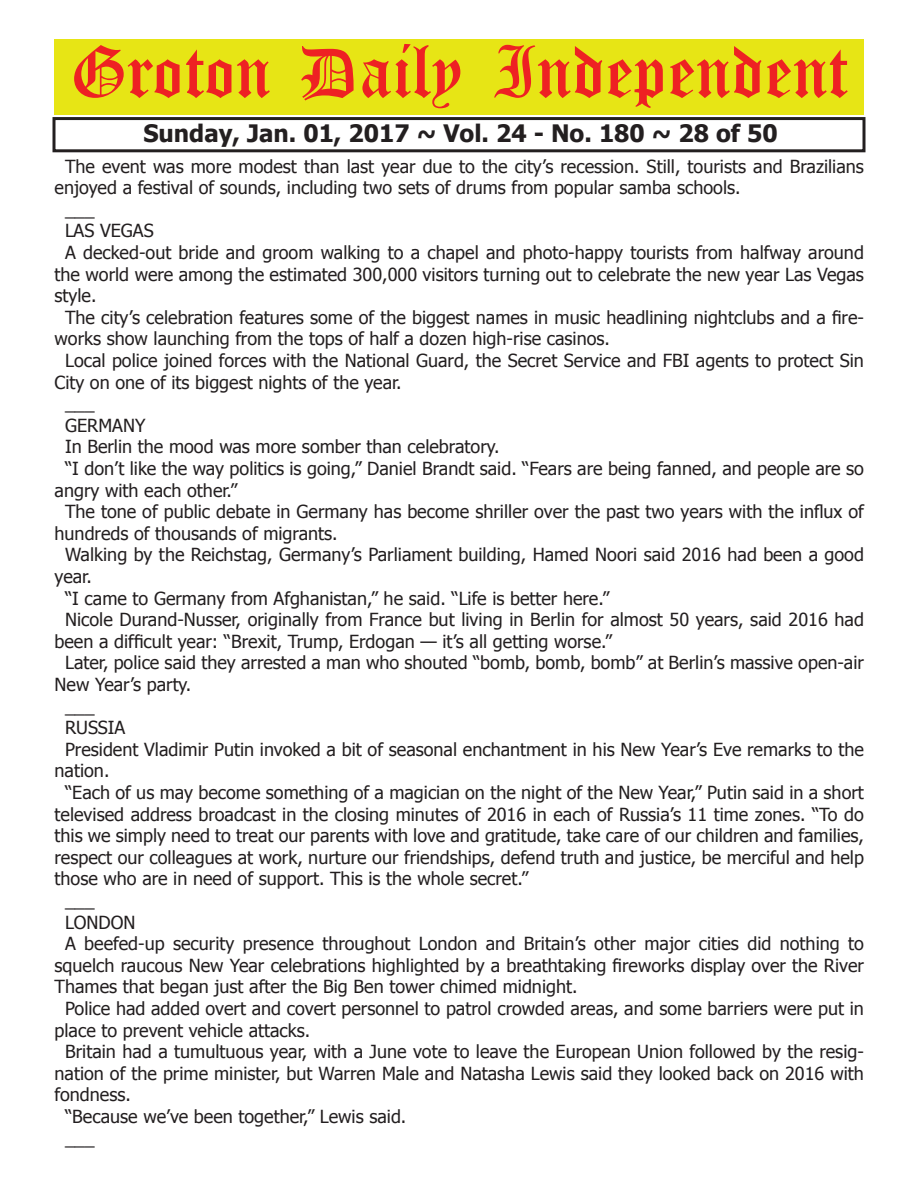
<style>
.page{position:relative;width:918px;height:1188px;background:#fff}
.page>*{position:absolute;margin:0;border:0;box-sizing:border-box;transform-origin:0 0}
.t1{font:54px "Old English Five";color:#ee2123}
.t2{font:700 24px "Tahoma";color:#231f20}
.t3{font:18px "Tahoma";color:#231f20}
</style>
<div class="page">
<div style="left:52px;top:117px;width:814px;height:35px;border:3px solid #231f20"></div>
<div style="left:54px;top:40px;width:810px;height:75px;background:#e7e515"></div>
<h1 class="t1" style="left:70px;top:47px;width:779px">Groton Daily Independent</h1>
<h2 class="t2" style="left:143px;top:116px;width:636px">Sunday, Jan. 01, 2017 ~ Vol. 24 - No. 180 ~ 28 of 50</h2>
<p class="t3" style="left:65px;top:154px;width:800px">The event was more modest than last year due to the city’s recession. Still, tourists and Brazilians</p>
<p class="t3" style="left:55px;top:176px;width:688px">enjoyed a festival of sounds, including two sets of drums from popular samba schools.</p>
<p class="t3" style="left:65px;top:197px;width:31px">___</p>
<p class="t3" style="left:65px;top:219px;width:90px">LAS VEGAS</p>
<p class="t3" style="left:65px;top:240px;width:800px">A decked-out bride and groom walking to a chapel and photo-happy tourists from halfway around</p>
<p class="t3" style="left:55px;top:262px;width:811px">the world were among the estimated 300,000 visitors turning out to celebrate the new year Las Vegas</p>
<p class="t3" style="left:55px;top:284px;width:43px">style.</p>
<p class="t3" style="left:65px;top:305px;width:800px">The city’s celebration features some of the biggest names in music headlining nightclubs and a fire-</p>
<p class="t3" style="left:55px;top:327px;width:557px">works show launching from the tops of half a dozen high-rise casinos.</p>
<p class="t3" style="left:65px;top:348px;width:800px">Local police joined forces with the National Guard, the Secret Service and FBI agents to protect Sin</p>
<p class="t3" style="left:55px;top:370px;width:349px">City on one of its biggest nights of the year.</p>
<p class="t3" style="left:65px;top:392px;width:31px">___</p>
<p class="t3" style="left:65px;top:413px;width:82px">GERMANY</p>
<p class="t3" style="left:65px;top:435px;width:436px">In Berlin the mood was more somber than celebratory.</p>
<p class="t3" style="left:65px;top:456px;width:800px">“I don’t like the way politics is going,” Daniel Brandt said. “Fears are being fanned, and people are so</p>
<p class="t3" style="left:55px;top:478px;width:184px">angry with each other.”</p>
<p class="t3" style="left:65px;top:500px;width:800px">The tone of public debate in Germany has become shriller over the past two years with the influx of</p>
<p class="t3" style="left:55px;top:521px;width:285px">hundreds of thousands of migrants.</p>
<p class="t3" style="left:65px;top:543px;width:800px">Walking by the Reichstag, Germany’s Parliament building, Hamed Noori said 2016 had been a good</p>
<p class="t3" style="left:55px;top:564px;width:39px">year.</p>
<p class="t3" style="left:65px;top:586px;width:546px">“I came to Germany from Afghanistan,” he said. “Life is better here.”</p>
<p class="t3" style="left:65px;top:608px;width:800px">Nicole Durand-Nusser, originally from France but living in Berlin for almost 50 years, said 2016 had</p>
<p class="t3" style="left:55px;top:629px;width:559px">been a difficult year: “Brexit, Trump, Erdogan — it’s all getting worse.”</p>
<p class="t3" style="left:65px;top:651px;width:800px">Later, police said they arrested a man who shouted “bomb, bomb, bomb” at Berlin’s massive open-air</p>
<p class="t3" style="left:55px;top:672px;width:138px">New Year’s party.</p>
<p class="t3" style="left:65px;top:694px;width:31px">___</p>
<p class="t3" style="left:65px;top:716px;width:62px">RUSSIA</p>
<p class="t3" style="left:65px;top:737px;width:800px">President Vladimir Putin invoked a bit of seasonal enchantment in his New Year’s Eve remarks to the</p>
<p class="t3" style="left:55px;top:759px;width:56px">nation.</p>
<p class="t3" style="left:65px;top:780px;width:800px">“Each of us may become something of a magician on the night of the New Year,” Putin said in a short</p>
<p class="t3" style="left:55px;top:802px;width:811px">televised address broadcast in the closing minutes of 2016 in each of Russia’s 11 time zones. “To do</p>
<p class="t3" style="left:55px;top:824px;width:811px">this we simply need to treat our parents with love and gratitude, take care of our children and families,</p>
<p class="t3" style="left:55px;top:845px;width:811px">respect our colleagues at work, nurture our friendships, defend truth and justice, be merciful and help</p>
<p class="t3" style="left:55px;top:867px;width:475px">those who are in need of support. This is the whole secret.”</p>
<p class="t3" style="left:65px;top:888px;width:31px">___</p>
<p class="t3" style="left:65px;top:910px;width:72px">LONDON</p>
<p class="t3" style="left:65px;top:932px;width:800px">A beefed-up security presence throughout London and Britain’s other major cities did nothing to</p>
<p class="t3" style="left:55px;top:953px;width:811px">squelch raucous New Year celebrations highlighted by a breathtaking fireworks display over the River</p>
<p class="t3" style="left:55px;top:975px;width:525px">Thames that began just after the Big Ben tower chimed midnight.</p>
<p class="t3" style="left:65px;top:996px;width:800px">Police had added overt and covert personnel to patrol crowded areas, and some barriers were put in</p>
<p class="t3" style="left:55px;top:1018px;width:257px">place to prevent vehicle attacks.</p>
<p class="t3" style="left:65px;top:1040px;width:800px">Britain had a tumultuous year, with a June vote to leave the European Union followed by the resig-</p>
<p class="t3" style="left:55px;top:1061px;width:811px">nation of the prime minister, but Warren Male and Natasha Lewis said they looked back on 2016 with</p>
<p class="t3" style="left:55px;top:1083px;width:78px">fondness.</p>
<p class="t3" style="left:65px;top:1104px;width:343px">“Because we’ve been together,” Lewis said.</p>
<p class="t3" style="left:65px;top:1126px;width:31px">___</p>
</div>
